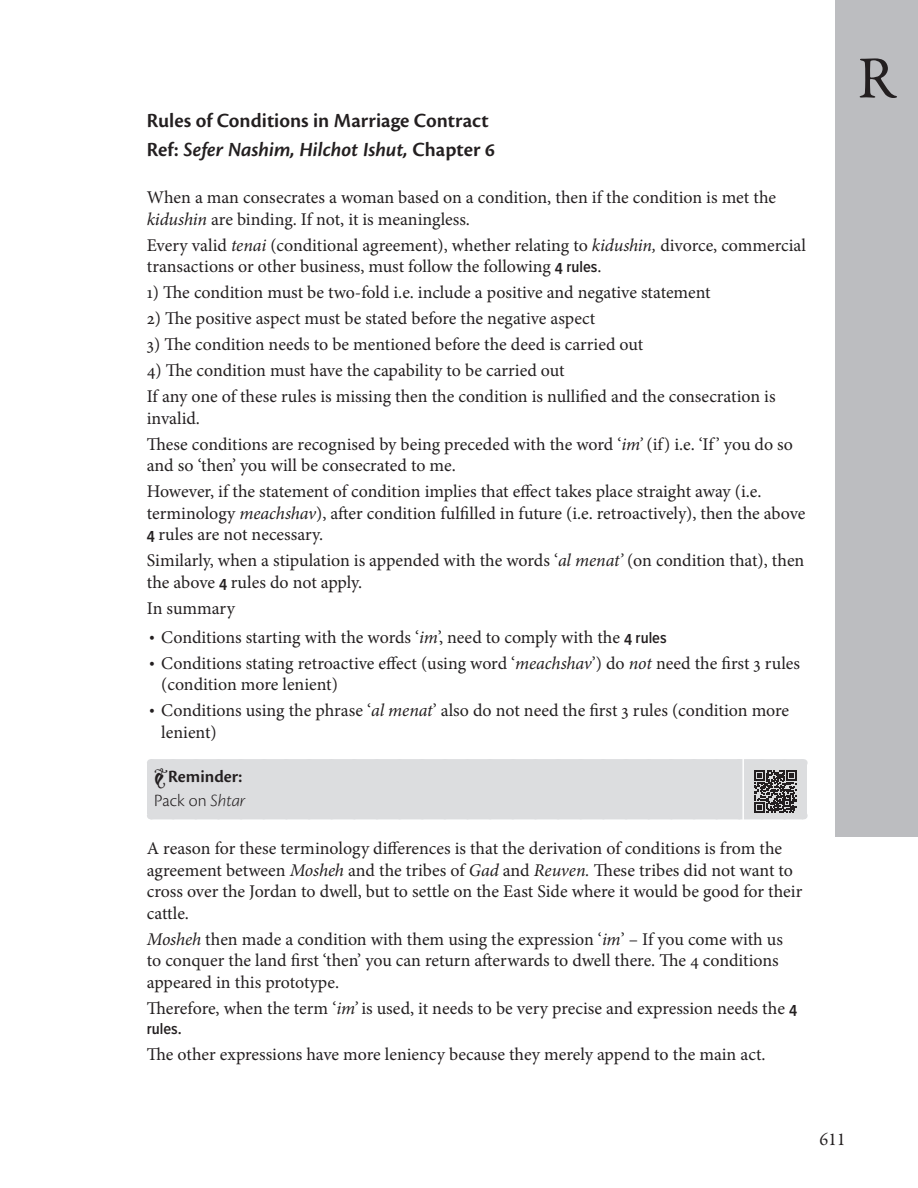
<style>
.page{position:relative;width:918px;height:1188px;background:#fff}
.page>*{position:absolute;margin:0;border:0;box-sizing:border-box;transform-origin:0 0}
.t1{font:60px "Garamond Premr Pro";color:#231f20}
.t2{font:600 20.85px/29.2px "Cronos Pro";color:#231f20}
.t3{font:18px "Garamond Premr Pro";color:#231f20}
.t4{font:17.85px/21.5px "Minion Pro";color:#231f20}
.t5{font:600 17.85px/24.5px "Cronos Pro";color:#231f20}
.t6{font:600 16.35px "Proxima Nova Cond";color:#231f20}
.s1{font-style:italic}
.s2{font-family:"Proxima Nova Cond";font-weight:600;font-size:16.35px}
.s3{font-size:15px}
.s4{font-family:"Minion Pro";font-weight:400}
.s5{font-weight:300}
.s6{font-weight:300;font-style:italic}
</style>
<div class="page">
<div style="left:835px;top:0;width:83px;height:837px;background:#bcbdc0"></div>
<div style="left:147px;top:763px;width:660px;height:28px;background:#dcdddf"></div>
<div style="left:151px;top:759px;width:652px;height:8px;background:#dcdddf"></div>
<div style="left:147px;top:788px;width:660px;height:26px;background:#dcdddf"></div>
<div style="left:151px;top:812px;width:652px;height:7px;background:#dcdddf"></div>
<svg style="left:742px;top:759px;width:62px;height:60px"></svg>
<p class="t2" style="left:147px;top:106px;width:350px">Rules of Conditions in Marriage Contract<br>Ref: <span class="s1">Sefer Nashim, Hilchot Ishut,</span> Chapter 6</p>
<p class="t4" style="left:147px;top:187px;width:631px">When a man consecrates a woman based on a condition, then if the condition is met the <span class="s1">kidushin</span> are binding. If not, it is meaningless.</p>
<p class="t4" style="left:147px;top:234px;width:661px">Every valid <span class="s1">tenai</span> (conditional agreement), whether relating to <span class="s1">kidushin,</span> divorce, commercial transactions or other business, must follow the following <span class="s2">4 rules</span>.</p>
<p class="t4" style="left:147px;top:282px;width:565px">1) The condition must be two-fold i.e. include a positive and negative statement</p>
<p class="t4" style="left:147px;top:308px;width:450px">2) The positive aspect must be stated before the negative aspect</p>
<p class="t4" style="left:147px;top:334px;width:498px">3) The condition needs to be mentioned before the deed is carried out</p>
<p class="t4" style="left:147px;top:358px;width:630px;line-height:26px">4) The condition must have the capability to be carried out<br>If any one of these rules is missing then the condition is nullified and the consecration is</p>
<p class="t4" style="left:147px;top:405px;width:648px;line-height:26px">invalid.<br>These conditions are recognised by being preceded with the word ‘<span class="s1">im’</span> (if) i.e. ‘If ’ you do so</p>
<p class="t4" style="left:147px;top:453px;width:616px;line-height:26px">and so ‘then’ you will be consecrated to me.<br>However, if the statement of condition implies that effect takes place straight away (i.e.</p>
<p class="t4" style="left:147px;top:502px;width:660px">terminology <span class="s1">meachshav</span>), after condition fulfilled in future (i.e. retroactively), then the above<br><span class="s2">4</span> rules are not necessary.</p>
<p class="t4" style="left:147px;top:550px;width:659px">Similarly, when a stipulation is appended with the words ‘<span class="s1">al menat’</span> (on condition that), then the above <span class="s2">4</span> rules do not apply.</p>
<p class="t4" style="left:147px;top:597px;width:90px">In summary</p>
<p class="t4" style="left:149px;top:626px;width:519px"><span class="s3">•</span> Conditions starting with the words ‘<span class="s1">im</span>’, need to comply with the <span class="s2">4 rules</span></p>
<p class="t4" style="left:161px;top:652px;width:640px;text-indent:-12px"><span class="s3">•</span> Conditions stating retroactive effect (using word ‘<span class="s1">meachshav</span>’) do <span class="s1">not</span> need the first 3 rules (condition more lenient)</p>
<p class="t4" style="left:161px;top:700px;width:630px;text-indent:-12px"><span class="s3">•</span> Conditions using the phrase ‘<span class="s1">al menat</span>’ also do not need the first 3 rules (condition more lenient)</p>
<p class="t5" style="left:154px;top:764px;width:93px"><span class="s4">•</span>Reminder:<br><span class="s5">Pack on</span> <span class="s6">Shtar</span></p>
<p class="t4" style="left:147px;top:838px;width:657px">A reason for these terminology differences is that the derivation of conditions is from the agreement between <span class="s1">Mosheh</span> and the tribes of <span class="s1">Gad</span> and <span class="s1">Reuven.</span> These tribes did not want to cross over the Jordan to dwell, but to settle on the East Side where it would be good for their cattle.</p>
<p class="t4" style="left:147px;top:929px;width:638px"><span class="s1">Mosheh</span> then made a condition with them using the expression ‘<span class="s1">im</span>’ – If you come with us to conquer the land first ‘then’ you can return afterwards to dwell there. The 4 conditions appeared in this prototype.</p>
<p class="t4" style="left:147px;top:997px;width:652px">Therefore, when the term ‘<span class="s1">im’</span> is used, it needs to be very precise and expression needs the <span class="s2">4</span></p>
<p class="t6" style="left:147px;top:1016px;width:36px">rules.</p>
<p class="t4" style="left:147px;top:1043px;width:620px">The other expressions have more leniency because they merely append to the main act.</p>
<h1 class="t1" style="left:858px;top:42px;width:39px">R</h1>
<p class="t3" style="left:819px;top:1129px;width:28px">611</p>
</div>
